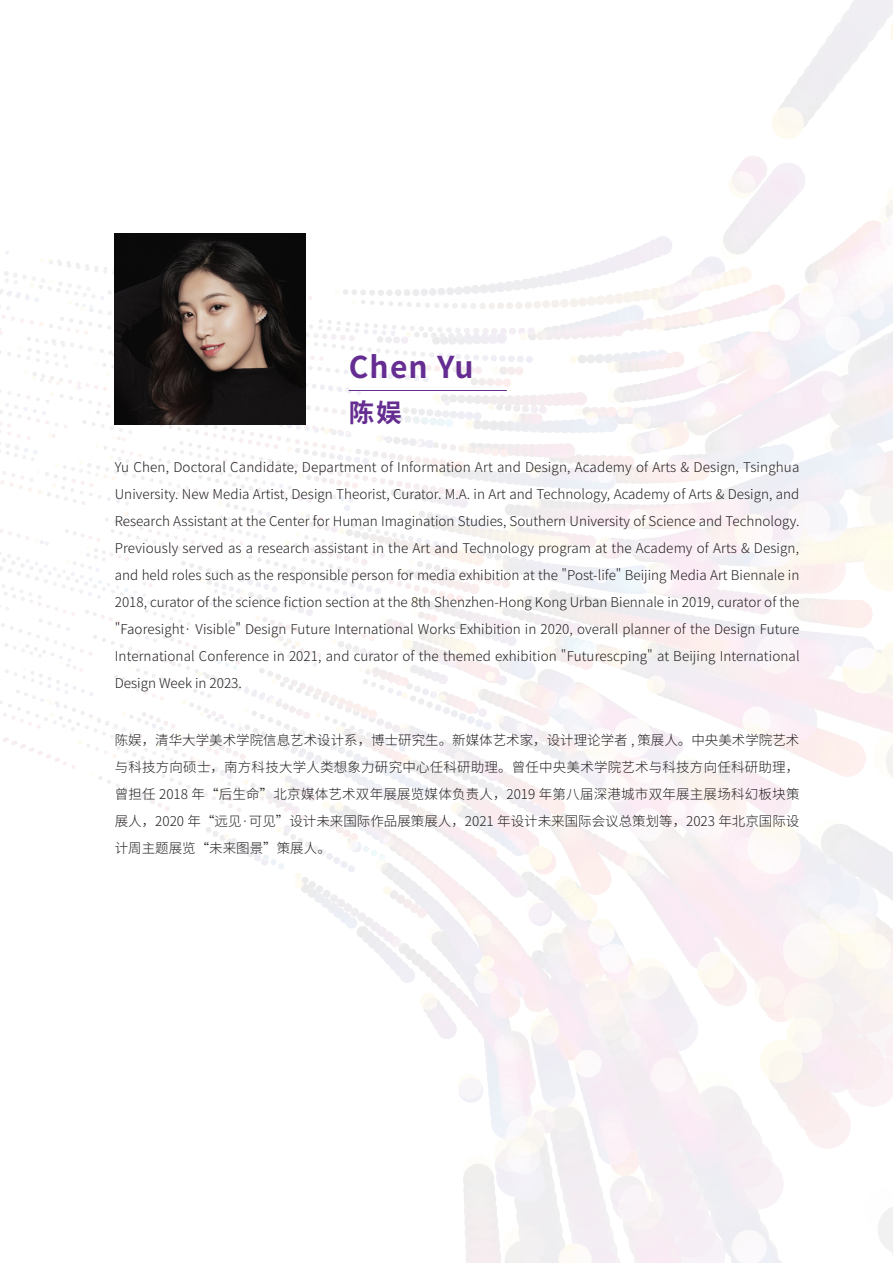
<style>
.page{position:relative;width:893px;height:1263px;background:#fff}
.page>*{position:absolute;margin:0;border:0;box-sizing:border-box;transform-origin:0 0}
.英文名字{font:700 30px "Source Han Sans CN";letter-spacing:.04em;color:#652d91}
.中文名字{font:700 25.5px "Source Han Sans CN";color:#652d91}
.英文正文{font:300 13.5px/27px "Source Han Sans CN";letter-spacing:.005em;color:#231f20;text-align:justify}
.中文正文{font:300 13.5px/27px "Source Han Sans CN";color:#231f20;text-align:justify}
</style>
<div class="page">
<img style="left:0;top:0;width:893px;height:1263px">
<hr style="left:349px;top:390px;width:158px;height:1px;background:#652d91">
<img style="left:115px;top:234px;width:191px;height:191px">
<p class="英文名字" style="left:349px;top:350px;width:126px">Chen Yu</p>
<p class="中文名字" style="left:349px;top:398px;width:55px">陈娱</p>
<p class="英文正文" style="left:115px;top:454px;width:686px">Yu Chen, Doctoral Candidate, Department of Information Art and Design, Academy of Arts &amp; Design, Tsinghua University. New Media Artist, Design Theorist, Curator. M.A. in Art and Technology, Academy of Arts &amp; Design, and Research Assistant at the Center for Human Imagination Studies, Southern University of Science and Technology.<br>Previously served as a research assistant in the Art and Technology program at the Academy of Arts &amp; Design, and held roles such as the responsible person for media exhibition at the "Post-life" Beijing Media Art Biennale in 2018, curator of the science fiction section at the 8th Shenzhen-Hong Kong Urban Biennale in 2019, curator of the "Faoresight· Visible" Design Future International Works Exhibition in 2020, overall planner of the Design Future International Conference in 2021, and curator of the themed exhibition "Futurescping" at Beijing International Design Week in 2023.</p>
<p class="中文正文" style="left:115px;top:727px;width:686px">陈娱，清华大学美术学院信息艺术设计系，博士研究生。新媒体艺术家，设计理论学者 , 策展人。中央美术学院艺术与科技方向硕士，南方科技大学人类想象力研究中心任科研助理。曾任中央美术学院艺术与科技方向任科研助理，曾担任 2018 年“后生命”北京媒体艺术双年展展览媒体负责人，2019 年第八届深港城市双年展主展场科幻板块策展人，2020 年“远见·可见”设计未来国际作品展策展人，2021 年设计未来国际会议总策划等，2023 年北京国际设计周主题展览“未来图景”策展人。</p>
</div>
